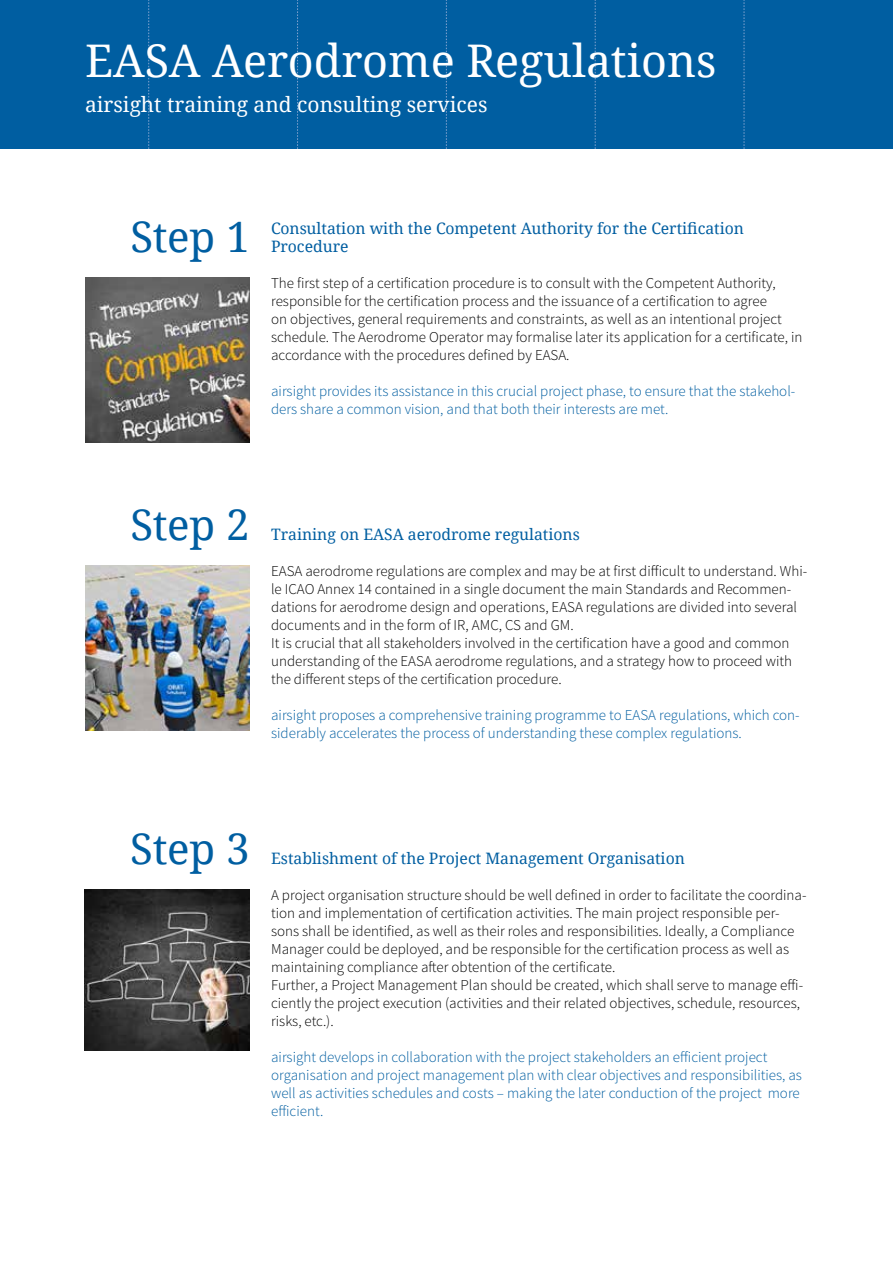
<style>
.page{position:relative;width:893px;height:1263px;background:#fff}
.page>*{position:absolute;margin:0;border:0;box-sizing:border-box;transform-origin:0 0}
.t1{font:45px "Droid Serif";color:#fff}
.t2{font:42px "Droid Serif";letter-spacing:-.01em;color:#005ea1}
.t3{font:21px "Droid Serif";color:#fff}
.t4{font:15.75px/18px "Droid Serif";color:#005ea1}
.t5{font:300 15px/18px "Source Sans Pro";color:#000}
.t6{font:300 15px/18px "Source Sans Pro";color:#005ea1}
</style>
<div class="page">
<div style="left:0;top:0;width:893px;height:149px;background:#005ea1"></div>
<svg style="left:148px;top:0;width:1px;height:149px"></svg>
<svg style="left:297px;top:0;width:1px;height:149px"></svg>
<svg style="left:446px;top:0;width:1px;height:149px"></svg>
<svg style="left:595px;top:0;width:1px;height:149px"></svg>
<svg style="left:744px;top:0;width:1px;height:149px"></svg>
<img style="left:85px;top:277px;width:165px;height:165px">
<img style="left:85px;top:889px;width:165px;height:161px">
<img style="left:85px;top:566px;width:165px;height:165px">
<h1 class="t1" style="left:85px;top:33px;width:633px">EASA Aerodrome Regulations</h1>
<h3 class="t3" style="left:85px;top:91px;width:404px">airsight training and consulting services</h3>
<h2 class="t2" style="left:130px;top:211px;width:121px">Step 1</h2>
<p class="t4" style="left:271px;top:219px;width:474px">Consultation with the Competent Authority for the Certification<br>Procedure</p>
<p class="t5" style="left:271px;top:274px;width:533px">The first step of a certification procedure is to consult with the Competent Authority, responsible for the certification process and the issuance of a certification to agree<br>on objectives, general requirements and constraints, as well as an intentional project schedule. The Aerodrome Operator may formalise later its application for a certificate, in accordance with the procedures defined by EASA.</p>
<p class="t6" style="left:271px;top:382px;width:526px">airsight provides its assistance in this crucial project phase, to ensure that the stakehol&shy;ders share a common vision, and that both their interests are met.</p>
<h2 class="t2" style="left:130px;top:499px;width:121px">Step 2</h2>
<p class="t4" style="left:271px;top:525px;width:310px">Training on EASA aerodrome regulations</p>
<p class="t5" style="left:271px;top:562px;width:538px">EASA aerodrome regulations are complex and may be at first difficult to understand. Whi&shy;le ICAO Annex 14 contained in a single document the main Standards and Recommen&shy;dations for aerodrome design and operations, EASA regulations are divided into several documents and in the form of IR, AMC, CS and GM.<br>It is crucial that all stakeholders involved in the certification have a good and common understanding of the EASA aerodrome regulations, and a strategy how to proceed with the different steps of the certification procedure.</p>
<p class="t6" style="left:271px;top:706px;width:530px">airsight proposes a comprehensive training programme to EASA regulations, which con&shy;siderably accelerates the process of understanding these complex regulations.</p>
<h2 class="t2" style="left:130px;top:823px;width:121px">Step 3</h2>
<p class="t4" style="left:271px;top:849px;width:415px">Establishment of the Project Management Organisation</p>
<p class="t5" style="left:271px;top:886px;width:537px">A project organisation structure should be well defined in order to facilitate the coordina&shy;tion and implementation of certification activities. The main project responsible per&shy;sons shall be identified, as well as their roles and responsibilities. Ideally, a Compliance Manager could be deployed, and be responsible for the certification process as well as maintaining compliance after obtention of the certificate.<br>Further, a Project Management Plan should be created, which shall serve to manage effi&shy;ciently the project execution (activities and their related objectives, schedule, resources, risks, etc.).</p>
<p class="t6" style="left:271px;top:1048px;width:532px">airsight develops in collaboration with the project stakeholders an efficient project organisation and project management plan with clear objectives and responsibilities, as well as activities schedules and costs – making the later conduction of the project more efficient.</p>
</div>
